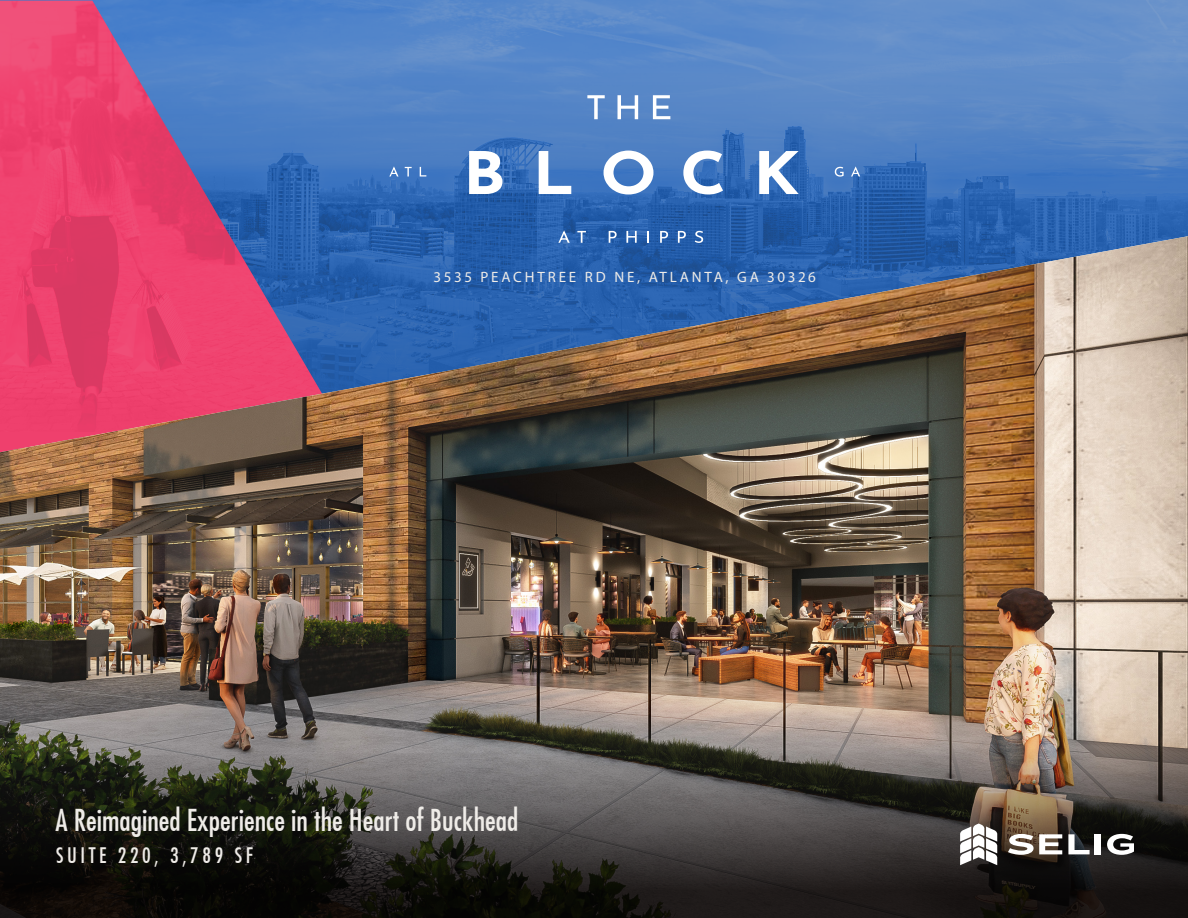
<style>
.page{position:relative;width:1188px;height:918px;background:#fff}
.page>*{position:absolute;margin:0;border:0;box-sizing:border-box;transform-origin:0 0}
.t1{font:500 condensed 29.55px "Futura";color:#efece8}
.t2{font:500 condensed 21px "Futura";letter-spacing:.17em;color:#efece8}
.t3{font:15px "Myriad Pro";letter-spacing:.19em;color:#efece8}
</style>
<div class="page">
<img style="left:0;top:0;width:1188px;height:236px">
<svg style="left:629px;top:151px;width:24px;height:44px"></svg>
<svg style="left:683px;top:151px;width:40px;height:44px"></svg>
<svg style="left:759px;top:151px;width:40px;height:43px"></svg>
<svg style="left:629px;top:95px;width:9px;height:24px"></svg>
<svg style="left:653px;top:95px;width:17px;height:24px"></svg>
<svg style="left:629px;top:231px;width:8px;height:5px"></svg>
<svg style="left:660px;top:231px;width:8px;height:5px"></svg>
<svg style="left:678px;top:231px;width:8px;height:5px"></svg>
<svg style="left:695px;top:231px;width:8px;height:5px"></svg>
<svg style="left:835px;top:167px;width:9px;height:10px"></svg>
<svg style="left:851px;top:166px;width:9px;height:11px"></svg>
<svg style="left:526px;top:1px;width:103px;height:235px;background:#5484c5"></svg>
<img style="left:0;top:1px;width:526px;height:235px">
<img style="left:0;top:236px;width:1188px;height:511px">
<svg style="left:0;top:747px;width:1188px;height:171px;background:#383531"></svg>
<svg style="left:1008px;top:834px;width:54px;height:21px"></svg>
<svg style="left:1068px;top:834px;width:22px;height:20px"></svg>
<div style="left:1095px;top:834px;width:6px;height:20px;background:#fff"></div>
<svg style="left:1107px;top:834px;width:27px;height:21px"></svg>
<svg style="left:960px;top:824px;width:37px;height:41px"></svg>
<p class="t3" style="left:434px;top:268px;width:384px">3535 PEACHTREE RD NE, ATLANTA, GA 30326</p>
<p class="t1" style="left:56px;top:802px;width:464px">A Reimagined Experience in the Heart of Buckhead</p>
<p class="t2" style="left:56px;top:843px;width:198px">SUITE 220, 3,789 SF</p>
</div>
